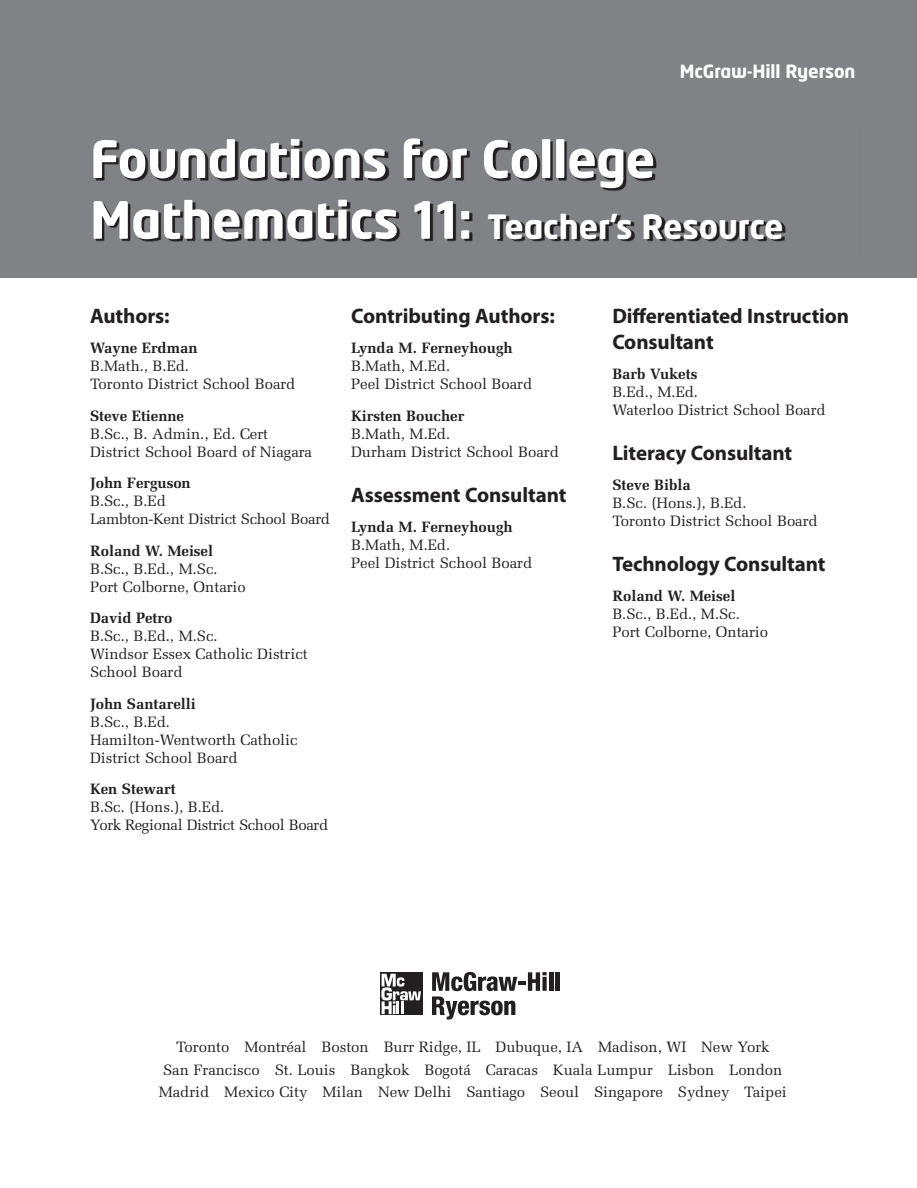
<style>
.page{position:relative;width:917px;height:1188px;background:#fff}
.page>*{position:absolute;margin:0;border:0;box-sizing:border-box;transform-origin:0 0}
.t1{font:700 50.7px "Neo Tech";letter-spacing:-.005em;color:#fff}
.t2{font:700 33px "Neo Tech";letter-spacing:-.005em;color:#fff}
.t3{font:700 21px/25.5px "Myriad Pro";letter-spacing:-.005em;color:#231f20}
.t4{font:700 18px "Neo Tech";letter-spacing:-.005em;color:#fff}
.t5{font:15px/18px "Melior";letter-spacing:-.005em;color:#231f20}
.t6{font:700 15px "Melior";letter-spacing:-.005em;color:#231f20}
.t7{font:15px/18px "Melior";letter-spacing:-.025em;color:#231f20}
.s1{font-size:50.7px}
</style>
<div class="page">
<div style="left:0;top:0;width:916px;height:278px;background:#808285"></div>
<img style="left:95px;top:140px;width:691px;height:102px">
<hr style="left:549px;top:972px;width:4px;height:19px;background:#231f20">
<hr style="left:555px;top:972px;width:4px;height:19px;background:#231f20">
<svg style="left:432px;top:972px;width:114px;height:48px"></svg>
<div style="left:380px;top:973px;width:42px;height:42px;background:#231f20"></div>
<svg style="left:381px;top:974px;width:40px;height:40px"></svg>
<p class="t4" style="left:679px;top:60px;width:177px">McGraw-Hill Ryerson</p>
<h1 class="t1" style="left:90px;top:127px;width:567px">Foundations for College</h1>
<h2 class="t2" style="left:90px;top:205px;width:695px"><span class="s1">Mathematics 11:</span> Teacher’s Resource</h2>
<h3 class="t3" style="left:90px;top:303px;width:81px">Authors:</h3>
<p class="t6" style="left:90px;top:339px;width:109px">Wayne Erdman</p>
<p class="t5" style="left:90px;top:357px;width:207px">B.Math., B.Ed.<br>Toronto District School Board</p>
<p class="t6" style="left:90px;top:406px;width:96px">Steve Etienne</p>
<p class="t5" style="left:90px;top:424px;width:223px">B.Sc., B. Admin., Ed. Cert<br>District School Board of Niagara</p>
<p class="t6" style="left:90px;top:474px;width:102px">John Ferguson</p>
<p class="t7" style="left:90px;top:492px;width:241px">B.Sc., B.Ed<br>Lambton-Kent District School Board</p>
<p class="t6" style="left:90px;top:541px;width:124px">Roland W. Meisel</p>
<p class="t5" style="left:90px;top:559px;width:157px">B.Sc., B.Ed., M.Sc.<br>Port Colborne, Ontario</p>
<p class="t6" style="left:90px;top:609px;width:84px">David Petro</p>
<p class="t5" style="left:90px;top:627px;width:219px">B.Sc., B.Ed., M.Sc.<br>Windsor Essex Catholic District<br>School Board</p>
<p class="t6" style="left:90px;top:694px;width:107px">John Santarelli</p>
<p class="t5" style="left:90px;top:713px;width:209px">B.Sc., B.Ed.<br>Hamilton-Wentworth Catholic<br>District School Board</p>
<p class="t6" style="left:90px;top:780px;width:87px">Ken Stewart</p>
<p class="t7" style="left:90px;top:798px;width:240px">B.Sc. (Hons.), B.Ed.<br>York Regional District School Board</p>
<h3 class="t3" style="left:351px;top:303px;width:205px">Contributing Authors:</h3>
<p class="t6" style="left:351px;top:339px;width:163px">Lynda M. Ferneyhough</p>
<p class="t5" style="left:351px;top:357px;width:182px">B.Math, M.Ed.<br>Peel District School Board</p>
<p class="t6" style="left:351px;top:406px;width:115px">Kirsten Boucher</p>
<p class="t5" style="left:351px;top:424px;width:209px">B.Math, M.Ed.<br>Durham District School Board</p>
<h3 class="t3" style="left:351px;top:481px;width:217px">Assessment Consultant</h3>
<p class="t6" style="left:351px;top:517px;width:163px">Lynda M. Ferneyhough</p>
<p class="t5" style="left:351px;top:535px;width:182px">B.Math, M.Ed.<br>Peel District School Board</p>
<h3 class="t3" style="left:612px;top:303px;width:238px">Differentiated Instruction<br>Consultant</h3>
<p class="t6" style="left:612px;top:364px;width:86px">Barb Vukets</p>
<p class="t5" style="left:612px;top:382px;width:215px">B.Ed., M.Ed.<br>Waterloo District School Board</p>
<h3 class="t3" style="left:612px;top:439px;width:181px">Literacy Consultant</h3>
<p class="t6" style="left:612px;top:475px;width:80px">Steve Bibla</p>
<p class="t5" style="left:612px;top:493px;width:207px">B.Sc. (Hons.), B.Ed.<br>Toronto District School Board</p>
<h3 class="t3" style="left:612px;top:550px;width:215px">Technology Consultant</h3>
<p class="t6" style="left:612px;top:586px;width:124px">Roland W. Meisel</p>
<p class="t5" style="left:612px;top:604px;width:157px">B.Sc., B.Ed., M.Sc.<br>Port Colborne, Ontario</p>
<p class="t5" style="left:159px;top:1036px;width:629px;line-height:22.5px;text-align:center">Toronto Montréal Boston Burr Ridge, IL Dubuque, IA Madison, WI New York<br>San Francisco St. Louis Bangkok Bogotá Caracas Kuala Lumpur Lisbon London<br>Madrid Mexico City Milan New Delhi Santiago Seoul Singapore Sydney Taipei</p>
</div>
